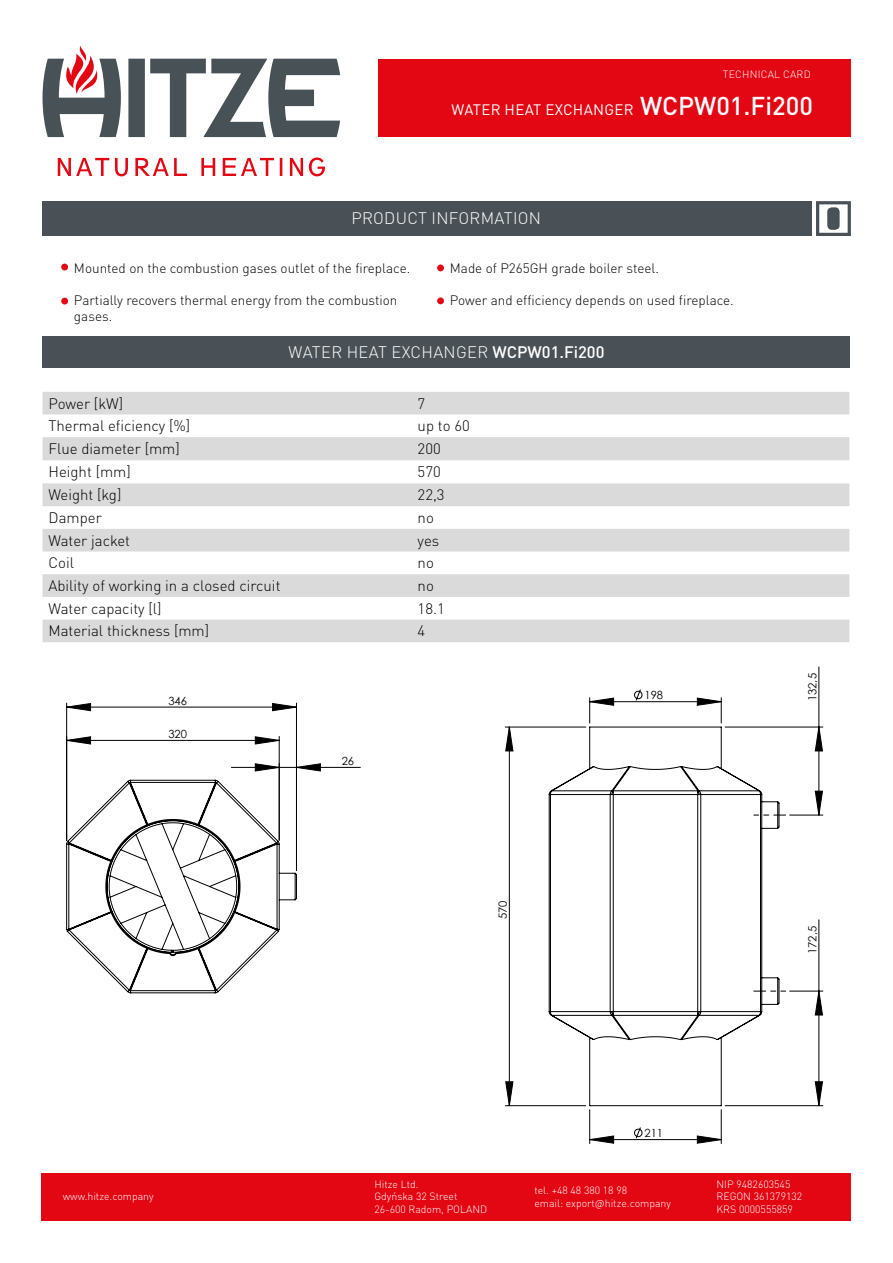
<style>
.page{position:relative;width:893px;height:1263px;background:#fff}
.page>*{position:absolute;margin:0;border:0;box-sizing:border-box;transform-origin:0 0}
.t1{font:300 16.5px "DIN Pro";letter-spacing:.02em;color:#fff}
.t2{font:300 15px "DIN Pro";color:#000}
.t3{font:15px "DIN Pro";letter-spacing:.02em;color:#fff}
.t4{font:300 13.5px/16.2px "DIN Pro";color:#000}
.t5{font:11.25px "Century Gothic";color:#000}
.t6{font:300 10.5px/12.6px "DIN Pro";color:#fff}
.t7{font:300 10.5px "DIN Pro";letter-spacing:.02em;color:#fff}
.s1{font-weight:500;font-size:25.5px}
.s2{font-weight:500}
</style>
<div class="page">
<div style="left:43px;top:201px;width:769px;height:35px;background:#4a5156"></div>
<div style="left:378px;top:60px;width:472px;height:77px;background:#e30613"></div>
<div style="left:41px;top:1172px;width:809px;height:48px;background:#e30613"></div>
<div style="left:43px;top:336px;width:807px;height:32px;background:#4a5156"></div>
<svg style="left:43px;top:46px;width:297px;height:91px"></svg>
<svg style="left:58px;top:157px;width:267px;height:19px"></svg>
<svg style="left:43px;top:392px;width:806px;height:250px;fill:#dadada"></svg>
<div style="left:61px;top:298px;width:7px;height:6px;background:#e30613;border-radius:50%"></div>
<div style="left:437px;top:297px;width:7px;height:7px;background:#e30613;border-radius:50%"></div>
<div style="left:61px;top:264px;width:7px;height:6px;background:#e30613;border-radius:50%"></div>
<div style="left:437px;top:264px;width:7px;height:7px;background:#e30613;border-radius:50%"></div>
<svg style="left:816px;top:201px;width:35px;height:35px"></svg>
<div style="left:827px;top:207px;width:13px;height:23px;background:#485156;border-radius:5px"></div>
<hr style="left:721px;top:1110px;width:1px;height:33px;background:#000">
<hr style="left:589px;top:1110px;width:1px;height:33px;background:#000">
<hr style="left:296px;top:703px;width:1px;height:167px;background:#000">
<hr style="left:66px;top:736px;width:1px;height:104px;background:#000">
<hr style="left:279px;top:736px;width:1px;height:104px;background:#000">
<hr style="left:505px;top:1105px;width:81px;height:1px;background:#000">
<hr style="left:725px;top:727px;width:98px;height:1px;background:#000">
<hr style="left:790px;top:815px;width:33px;height:1px;background:#000">
<hr style="left:818px;top:667px;width:1px;height:60px;background:#000">
<svg style="left:589px;top:1126px;width:133px;height:18px"></svg>
<svg style="left:66px;top:689px;width:656px;height:83px"></svg>
<svg style="left:822px;top:990px;width:1px;height:116px"></svg>
<svg style="left:506px;top:727px;width:316px;height:379px"></svg>
<svg style="left:548px;top:726px;width:232px;height:381px"></svg>
<svg style="left:66px;top:779px;width:231px;height:215px"></svg>
<p class="t7" style="left:723px;top:66px;width:89px">TECHNICAL CARD</p>
<p class="t3" style="left:451px;top:98px;width:363px">WATER HEAT EXCHANGER <span class="s1">WCPW01.Fi200</span></p>
<p class="t1" style="left:352px;top:206px;width:191px">PRODUCT INFORMATION</p>
<p class="t4" style="left:74px;top:259px;width:338px">Mounted on the combustion gases outlet of the fireplace.</p>
<p class="t4" style="left:74px;top:291px;width:325px">Partially recovers thermal energy from the combustion gases.</p>
<p class="t4" style="left:450px;top:258px;width:210px">Made of P265GH grade boiler steel.</p>
<p class="t4" style="left:450px;top:291px;width:285px">Power and efficiency depends on used fireplace.</p>
<p class="t1" style="left:289px;top:339px;width:317px">WATER HEAT EXCHANGER <span class="s2">WCPW01.Fi200</span></p>
<p class="t2" style="left:49px;top:391px;width:76px">Power [kW]</p>
<p class="t2" style="left:418px;top:391px;width:9px">7</p>
<p class="t2" style="left:49px;top:414px;width:143px">Thermal eficiency [%]</p>
<p class="t2" style="left:418px;top:414px;width:54px">up to 60</p>
<p class="t2" style="left:49px;top:437px;width:133px">Flue diameter [mm]</p>
<p class="t2" style="left:418px;top:437px;width:25px">200</p>
<p class="t2" style="left:49px;top:460px;width:84px">Height [mm]</p>
<p class="t2" style="left:418px;top:460px;width:25px">570</p>
<p class="t2" style="left:49px;top:483px;width:74px">Weight [kg]</p>
<p class="t2" style="left:418px;top:483px;width:29px">22,3</p>
<p class="t2" style="left:49px;top:506px;width:55px">Damper</p>
<p class="t2" style="left:418px;top:506px;width:18px">no</p>
<p class="t2" style="left:49px;top:528px;width:83px">Water jacket</p>
<p class="t2" style="left:418px;top:528px;width:23px">yes</p>
<p class="t2" style="left:49px;top:551px;width:27px">Coil</p>
<p class="t2" style="left:418px;top:551px;width:18px">no</p>
<p class="t2" style="left:49px;top:574px;width:234px">Ability of working in a closed circuit</p>
<p class="t2" style="left:418px;top:574px;width:18px">no</p>
<p class="t2" style="left:49px;top:597px;width:115px">Water capacity [l]</p>
<p class="t2" style="left:418px;top:597px;width:29px">18.1</p>
<p class="t2" style="left:49px;top:619px;width:162px">Material thickness [mm]</p>
<p class="t2" style="left:418px;top:619px;width:9px">4</p>
<p class="t5" style="left:168px;top:693px;width:20px">346</p>
<p class="t5" style="left:168px;top:726px;width:20px">320</p>
<p class="t5" style="left:342px;top:753px;width:14px">26</p>
<p class="t5" style="left:495px;top:919px;width:20px;rotate:-90deg">570</p>
<p class="t5" style="left:644px;top:687px;width:20px">198</p>
<p class="t5" style="left:804px;top:701px;width:30px;rotate:-90deg">132,5</p>
<p class="t5" style="left:804px;top:954px;width:30px;rotate:-90deg">172,5</p>
<p class="t6" style="left:63px;top:1189px;width:92px">www.hitze.company</p>
<p class="t5" style="left:644px;top:1125px;width:20px">211</p>
<p class="t6" style="left:374px;top:1177px;width:114px">Hitze Ltd.<br>Gdyńska 32 Street<br>26-600 Radom, POLAND</p>
<p class="t6" style="left:534px;top:1183px;width:138px">tel. +48 48 380 18 98<br>email: export@hitze.company</p>
<p class="t6" style="left:716px;top:1177px;width:87px">NIP 9482603545<br>REGON 361379132<br>KRS 0000555859</p>
</div>
